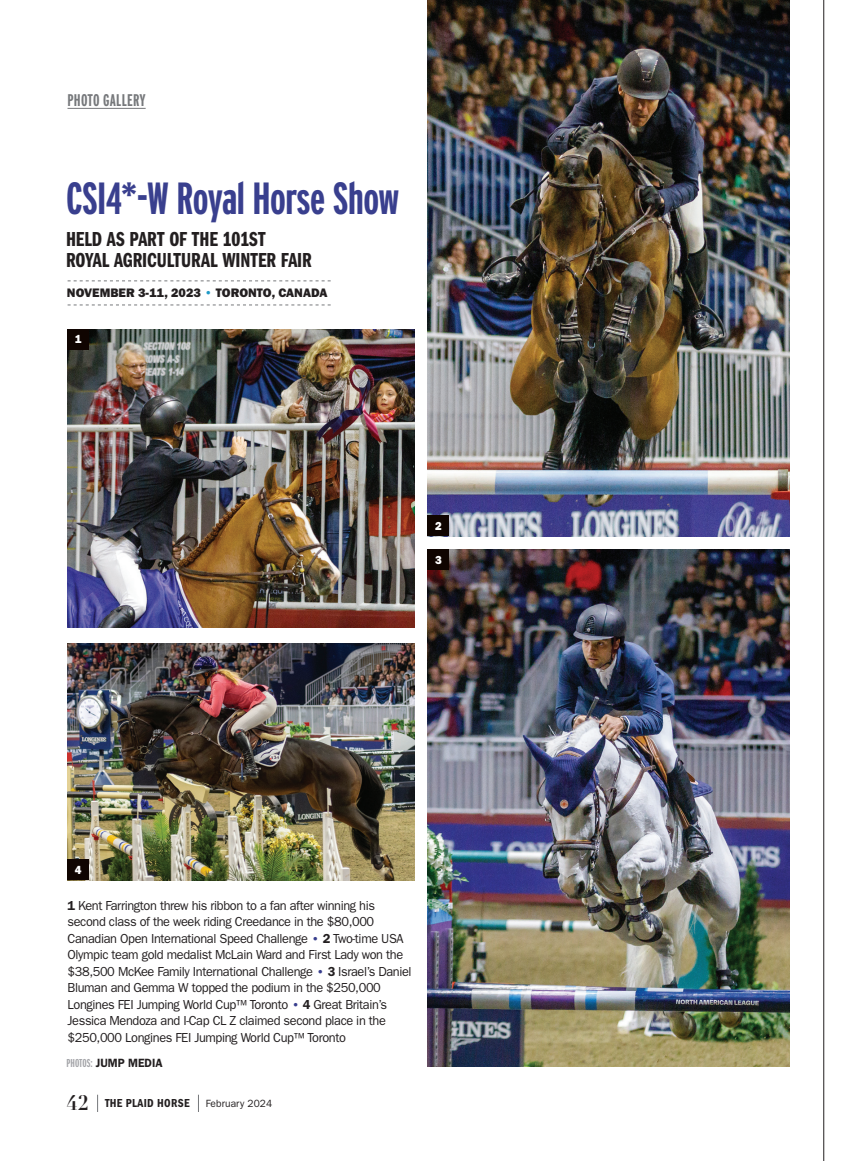
<style>
.page{position:relative;width:864px;height:1161px;background:#fff}
.page>*{position:absolute;margin:0;border:0;box-sizing:border-box;transform-origin:0 0}
.t1{font:700 45px "Interstate Compressed";letter-spacing:-.01em;color:#393f8e}
.t2{font:21px/21px "Franklin Gothic URW Com Dem";letter-spacing:-.005em;color:#231f20}
.t3{font:700 16.8px "Interstate Compressed";letter-spacing:.015em;color:#76787b}
.t4{font:13.2px/16.5px "ITC Franklin Gothic Std";letter-spacing:-.03em;color:#231f20}
.t5{font:12.75px "Franklin Gothic URW Hea";color:#231f20}
.t6{font:600 12px "ITC Franklin Gothic Std";color:#231f20;scale:.94 1}
.t7{font:12px "ITC Franklin Gothic Std Dm Cd";letter-spacing:.025em;color:#231f20}
.t8{font:12px "Franklin Gothic URW Hea";color:#fff;scale:.95 1}
.t9{font:10.5px "ITC Franklin Gothic Std";letter-spacing:.005em;color:#231f20}
.s1{color:#1e9ac7}
.s2{font-weight:600}
.s3{font-family:"Franklin Gothic URW Hea";font-size:12.75px;color:#393f8e}
.s4{font-family:"Franklin Gothic URW Ext Com D Dem";font-weight:400;color:#a3a4a8}
.s5{font-family:"Didot LT Pro";font-weight:700;font-size:20.7px}
</style>
<div class="page">
<hr style="left:823px;top:0;width:1px;height:1161px;background:#231f20">
<img style="left:428px;top:550px;width:362px;height:516px">
<img style="left:428px;top:0;width:362px;height:536px">
<hr style="left:68px;top:108px;width:78px;height:1px;background:#76787b">
<svg style="left:68px;top:280px;width:263px;height:1px"></svg>
<svg style="left:68px;top:305px;width:263px;height:1px"></svg>
<div style="left:428px;top:516px;width:21px;height:20px;background:#100501"></div>
<div style="left:428px;top:550px;width:21px;height:20px;background:#100501"></div>
<img style="left:68px;top:644px;width:346px;height:236px">
<img style="left:68px;top:329px;width:346px;height:298px">
<div style="left:68px;top:329px;width:21px;height:20px;background:#100501"></div>
<div style="left:68px;top:860px;width:21px;height:20px;background:#100501"></div>
<svg style="left:97px;top:1095px;width:1px;height:17px"></svg>
<svg style="left:198px;top:1095px;width:1px;height:17px"></svg>
<p class="t3" style="left:68px;top:91px;width:80px">PHOTO GALLERY</p>
<h1 class="t1" style="left:66px;top:173px;width:335px">CSI4*-W Royal Horse Show</h1>
<h2 class="t2" style="left:66px;top:227px;width:247px">HELD AS PART OF THE 101ST<br>ROYAL AGRICULTURAL WINTER FAIR</h2>
<p class="t5" style="left:67px;top:285px;width:262px">NOVEMBER 3-11, 2023 <span class="s1">•</span> TORONTO, CANADA</p>
<p class="t8" style="left:75px;top:332px;width:9px">1</p>
<p class="t8" style="left:435px;top:518px;width:9px">2</p>
<p class="t8" style="left:435px;top:552px;width:9px">3</p>
<p class="t8" style="left:75px;top:862px;width:9px">4</p>
<p class="t4" style="left:68px;top:897px;width:346px"><span class="s2">1</span> Kent Farrington threw his ribbon to a fan after winning his second class of the week riding Creedance in the $80,000<br>Canadian Open International Speed Challenge <span class="s3">•</span> <span class="s2">2</span> Two-time USA Olympic team gold medalist McLain Ward and First Lady won the $38,500 McKee Family International Challenge <span class="s3">•</span> <span class="s2">3</span> Israel’s Daniel Bluman and Gemma W topped the podium in the $250,000<br>Longines FEI Jumping World Cup™ Toronto <span class="s3">•</span> <span class="s2">4</span> Great Britain’s Jessica Mendoza and I-Cap CL Z claimed second place in the $250,000 Longines FEI Jumping World Cup™ Toronto</p>
<p class="t6" style="left:66px;top:1056px;width:104px"><span class="s4">PHOTOS:</span> JUMP MEDIA</p>
<p class="t7" style="left:67px;top:1096px;width:125px"><span class="s5">42</span> THE PLAID HORSE</p>
<p class="t9" style="left:206px;top:1097px;width:68px">February 2024</p>
</div>
